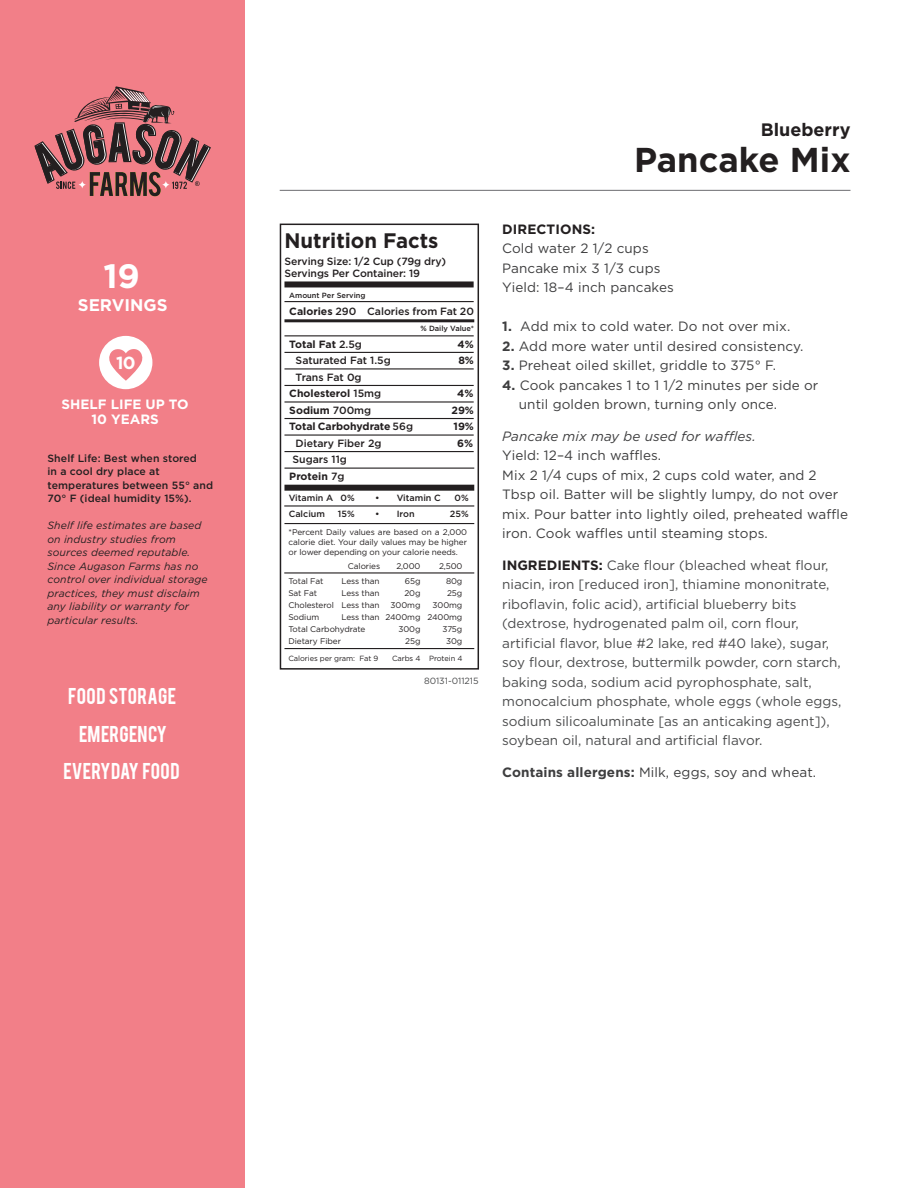
<style>
.page{position:relative;width:918px;height:1188px;background:#fff}
.page>*{position:absolute;margin:0;border:0;box-sizing:border-box;transform-origin:0 0}
.t1{font:700 34.5px "Gotham";color:#231f20}
.t2{font:700 33.75px "Gotham";color:#fff}
.t3{font:700 21px "Gotham";color:#231f20}
.t4{font:18px/37.5px "Bebas";color:#fff;text-align:center}
.t5{font:700 18px "Gotham";color:#231f20}
.t6{font:700 17.55px "Gotham";color:#fff}
.t7{font:700 16.8px "Gotham";color:#fff}
.t8{font:13.5px/19.5px "Gotham";letter-spacing:.01em;color:#3e3e3f}
.t9{font:13.5px/19.5px "Gotham HTF";color:#4b4c4d}
.t10{font:italic 13.5px "Gotham";letter-spacing:.01em;color:#3e3e3f}
.t11{font:700 13.5px/15px "Gotham";color:#fff;text-align:center}
.t12{font:700 13.5px "Gotham";letter-spacing:.01em;color:#231f20}
.t13{font:500 10.5px/13.5px "Gotham";color:#231f20}
.t14{font:italic 10.5px/13.5px "Gotham";letter-spacing:.01em;color:#231f20}
.t15{font:700 10.5px "Gotham";color:#231f20}
.t16{font:500 9px "Gotham";color:#231f20}
.t17{font:9px "Gotham";color:#4b4c4d}
.t18{font:8.25px/9.9px "Gotham";letter-spacing:-.01em;color:#231f20;text-align:justify}
.t19{font:7.5px "Gotham";letter-spacing:-.01em;color:#231f20}
.t20{font:500 7.5px "Gotham";color:#231f20}
.s1{font-weight:700}
.s2{font-weight:500}
.s3{font-weight:700;color:#231f20}
</style>
<div class="page">
<div style="left:0;top:0;width:244px;height:1188px;background:#f27f88"></div>
<div style="left:280px;top:224px;width:199px;height:446px;border:2px solid #231f20"></div>
<div style="left:284px;top:281px;width:190px;height:6px;background:#231f20"></div>
<hr style="left:284px;top:505px;width:190px;height:2px;background:#231f20">
<hr style="left:284px;top:301px;width:190px;height:1px;background:#231f20">
<hr style="left:284px;top:319px;width:190px;height:3px;background:#231f20">
<hr style="left:284px;top:335px;width:190px;height:1px;background:#231f20">
<hr style="left:284px;top:352px;width:190px;height:1px;background:#231f20">
<hr style="left:284px;top:368px;width:190px;height:1px;background:#231f20">
<hr style="left:284px;top:385px;width:190px;height:1px;background:#231f20">
<hr style="left:284px;top:401px;width:190px;height:2px;background:#231f20">
<hr style="left:284px;top:418px;width:190px;height:1px;background:#231f20">
<hr style="left:284px;top:434px;width:190px;height:2px;background:#231f20">
<hr style="left:284px;top:451px;width:190px;height:1px;background:#231f20">
<hr style="left:284px;top:468px;width:190px;height:1px;background:#231f20">
<div style="left:284px;top:485px;width:190px;height:6px;background:#231f20"></div>
<hr style="left:284px;top:523px;width:190px;height:1px;background:#231f20">
<hr style="left:284px;top:572px;width:190px;height:2px;background:#231f20">
<hr style="left:284px;top:648px;width:190px;height:1px;background:#231f20">
<div style="left:99px;top:336px;width:53px;height:53px;background:#fff;border-radius:50%"></div>
<svg style="left:109px;top:349px;width:34px;height:32px"></svg>
<svg style="left:34px;top:86px;width:177px;height:110px"></svg>
<hr style="left:280px;top:190px;width:570px;height:1px;background:#6c6d70">
<h2 class="t2" style="left:103px;top:254px;width:38px">19</h2>
<p class="t7" style="left:78px;top:293px;width:91px">SERVINGS</p>
<p class="t6" style="left:116px;top:352px;width:21px">10</p>
<p class="t11" style="left:62px;top:396px;width:129px">SHELF LIFE UP TO<br>10 YEARS</p>
<p class="t13" style="left:48px;top:451px;width:167px">Shelf Life: Best when stored<br>in a cool dry place at temperatures between 55° and<br>70° F (ideal humidity 15%).</p>
<p class="t14" style="left:48px;top:519px;width:162px">Shelf life estimates are based on industry studies from sources deemed reputable.<br>Since Augason Farms has no control over individual storage practices, they must disclaim any liability or warranty for particular results.</p>
<h3 class="t4" style="left:63px;top:677px;width:118px">FOOD STORAGE<br>EMERGENCY<br>EVERYDAY FOOD</h3>
<h3 class="t3" style="left:284px;top:227px;width:156px">Nutrition Facts</h3>
<p class="t13" style="left:284px;top:255px;width:163px;line-height:12px">Serving Size: 1/2 Cup (79g dry)<br>Servings Per Container: 19</p>
<p class="t20" style="left:289px;top:291px;width:78px">Amount Per Serving</p>
<p class="t13" style="left:289px;top:304px;width:186px"><span class="s1">Calories</span> 290 Calories from Fat 20</p>
<p class="t20" style="left:421px;top:324px;width:55px">% Daily Value*</p>
<p class="t15" style="left:289px;top:337px;width:74px">Total Fat <span class="s2">2.5g</span></p>
<p class="t15" style="left:458px;top:337px;width:18px">4%</p>
<p class="t13" style="left:296px;top:354px;width:97px">Saturated Fat 1.5g</p>
<p class="t15" style="left:458px;top:354px;width:17px">8%</p>
<p class="t13" style="left:289px;top:369px;width:93px;line-height:16.5px;text-indent:6px">Trans Fat 0g<br><span class="s1">Cholesterol</span> 15mg</p>
<p class="t15" style="left:457px;top:387px;width:18px">4%</p>
<p class="t15" style="left:289px;top:403px;width:84px">Sodium <span class="s2">700mg</span></p>
<p class="t15" style="left:452px;top:403px;width:24px">29%</p>
<p class="t15" style="left:289px;top:420px;width:125px">Total Carbohydrate <span class="s2">56g</span></p>
<p class="t15" style="left:454px;top:420px;width:22px">19%</p>
<p class="t13" style="left:296px;top:436px;width:87px">Dietary Fiber 2g</p>
<p class="t15" style="left:457px;top:436px;width:17px">6%</p>
<p class="t13" style="left:289px;top:451px;width:59px;line-height:16.5px;text-align:center">Sugars 11g<br><span class="s1">Protein</span> 7g</p>
<p class="t16" style="left:289px;top:492px;width:67px">Vitamin A 0%</p>
<p class="t16" style="left:375px;top:492px;width:67px">• Vitamin C</p>
<p class="t16" style="left:455px;top:492px;width:16px">0%</p>
<p class="t16" style="left:289px;top:508px;width:38px">Calcium</p>
<p class="t16" style="left:338px;top:508px;width:18px">15%</p>
<p class="t16" style="left:375px;top:508px;width:41px">• Iron</p>
<p class="t16" style="left:450px;top:508px;width:20px">25%</p>
<p class="t18" style="left:289px;top:527px;width:180px">*Percent Daily values are based on a 2,000 calorie diet. Your daily values may be higher or lower depending on your calorie needs.</p>
<p class="t18" style="left:348px;top:561px;width:34px">Calories</p>
<p class="t18" style="left:396px;top:561px;width:26px">2,000</p>
<p class="t18" style="left:439px;top:561px;width:25px">2,500</p>
<p class="t18" style="left:288px;top:576px;width:36px">Total Fat</p>
<p class="t18" style="left:341px;top:576px;width:40px">Less than</p>
<p class="t18" style="left:405px;top:576px;width:17px">65g</p>
<p class="t18" style="left:446px;top:576px;width:18px">80g</p>
<p class="t18" style="left:288px;top:588px;width:30px">Sat Fat</p>
<p class="t18" style="left:341px;top:588px;width:40px">Less than</p>
<p class="t18" style="left:404px;top:588px;width:18px">20g</p>
<p class="t18" style="left:447px;top:588px;width:17px">25g</p>
<p class="t18" style="left:288px;top:600px;width:93px">Cholesterol Less than</p>
<p class="t18" style="left:391px;top:600px;width:31px">300mg</p>
<p class="t18" style="left:433px;top:600px;width:31px">300mg</p>
<p class="t18" style="left:288px;top:612px;width:32px">Sodium</p>
<p class="t18" style="left:288px;top:611px;width:176px;line-height:12px;text-indent:53px">Less than 2400mg 2400mg<br>Total Carbohydrate</p>
<p class="t18" style="left:398px;top:624px;width:24px">300g</p>
<p class="t18" style="left:443px;top:624px;width:21px">375g</p>
<p class="t18" style="left:288px;top:636px;width:54px">Dietary Fiber</p>
<p class="t18" style="left:405px;top:636px;width:17px">25g</p>
<p class="t18" style="left:446px;top:636px;width:18px">30g</p>
<p class="t19" style="left:288px;top:654px;width:91px">Calories per gram: Fat 9</p>
<p class="t19" style="left:392px;top:654px;width:72px">Carbs 4 Protein 4</p>
<p class="t17" style="left:424px;top:675px;width:56px">80131-011215</p>
<h3 class="t5" style="left:761px;top:118px;width:91px">Blueberry</h3>
<h1 class="t1" style="left:634px;top:137px;width:218px">Pancake Mix</h1>
<p class="t12" style="left:502px;top:220px;width:95px">DIRECTIONS:</p>
<p class="t8" style="left:502px;top:239px;width:173px">Cold water 2 1/2 cups<br>Pancake mix 3 1/3 cups<br>Yield: 18–4 inch pancakes</p>
<p class="t8" style="left:502px;top:317px;width:290px"><span class="s1">1.</span> Add mix to cold water. Do not over mix.</p>
<p class="t8" style="left:502px;top:336px;width:303px"><span class="s1">2.</span> Add more water until desired consistency.</p>
<p class="t8" style="left:502px;top:356px;width:275px"><span class="s1">3.</span> Preheat oiled skillet, griddle to 375° F.</p>
<p class="t8" style="left:519px;top:375px;width:301px;text-indent:-17px"><span class="s1">4.</span> Cook pancakes 1 to 1 1/2 minutes per side or until golden brown, turning only once.</p>
<p class="t10" style="left:502px;top:428px;width:255px">Pancake mix may be used for waffles.</p>
<p class="t8" style="left:502px;top:446px;width:347px">Yield: 12–4 inch waffles.<br>Mix 2 1/4 cups of mix, 2 cups cold water, and 2<br>Tbsp oil. Batter will be slightly lumpy, do not over mix. Pour batter into lightly oiled, preheated waffle iron. Cook waffles until steaming stops.</p>
<p class="t9" style="left:502px;top:555px;width:341px"><span class="s3">INGREDIENTS:</span> Cake flour (bleached wheat flour, niacin, iron [reduced iron], thiamine mononitrate, riboflavin, folic acid), artificial blueberry bits (dextrose, hydrogenated palm oil, corn flour, artificial flavor, blue #2 lake, red #40 lake), sugar, soy flour, dextrose, buttermilk powder, corn starch, baking soda, sodium acid pyrophosphate, salt, monocalcium phosphate, whole eggs (whole eggs, sodium silicoaluminate [as an anticaking agent]), soybean oil, natural and artificial flavor.</p>
<p class="t8" style="left:502px;top:762px;width:316px"><span class="s1">Contains allergens:</span> Milk, eggs, soy and wheat.</p>
</div>
